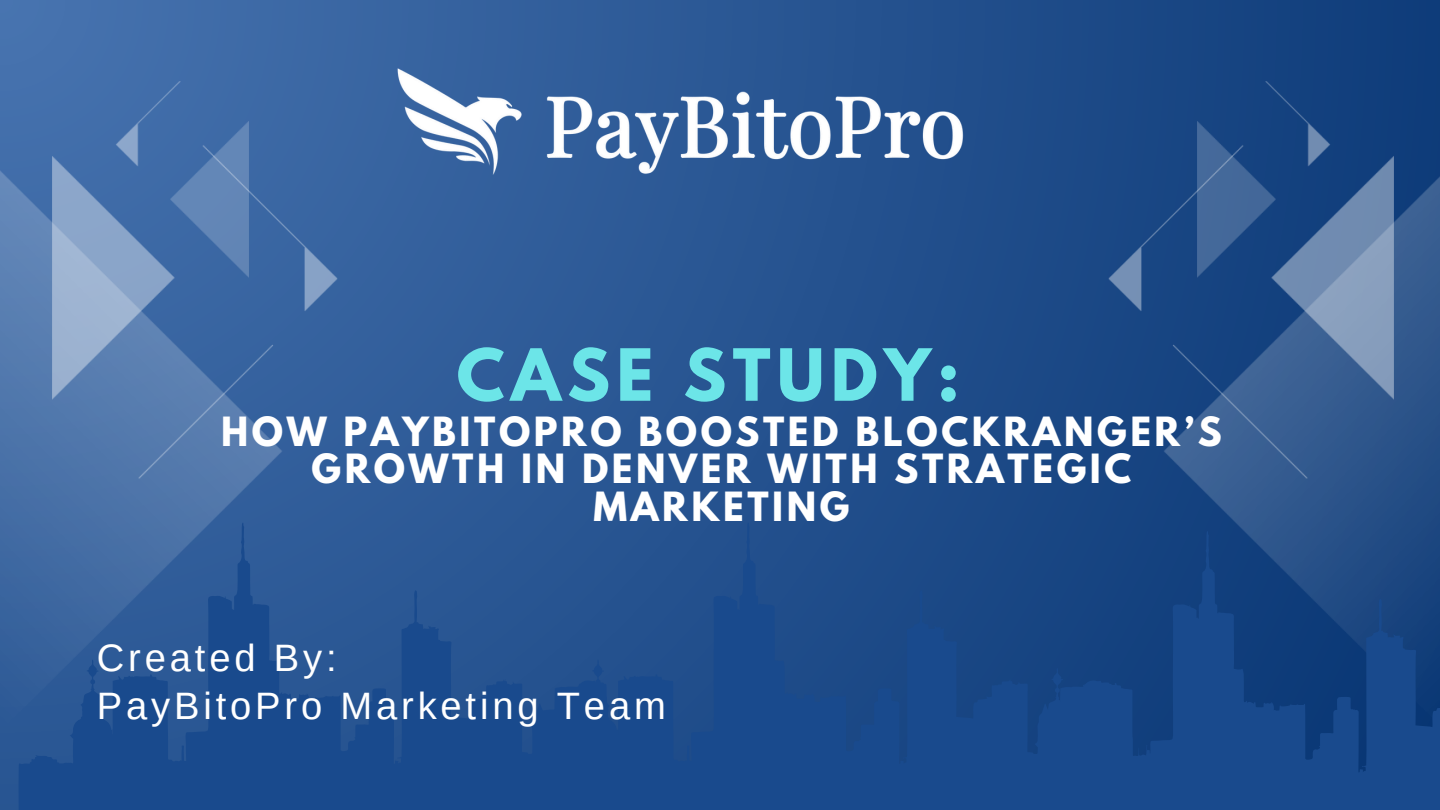
<style>
.page{position:relative;width:1440px;height:810px;background:#fff}
.page>*{position:absolute;margin:0;border:0;box-sizing:border-box;transform-origin:0 0}
.t1{font:700 63.7px "League Spartan";letter-spacing:.1em;color:#6ce5e8}
.t2{font:38.2px "Arimo";letter-spacing:.1em;color:#fff}
.t3{font:700 35.7px/37.5px "League Spartan";letter-spacing:.1em;color:#fff;text-align:center}
</style>
<div class="page">
<div style="left:0;top:0;width:1440px;height:810px;background:linear-gradient(to right,#4571ad,#0d3b79)"></div>
<svg style="left:692px;top:523px;width:417px;height:287px;background:#1b4a8a"></svg>
<svg style="left:930px;top:627px;width:5px;height:3px"></svg>
<img style="left:1109px;top:81px;width:331px;height:450px">
<img style="left:0;top:81px;width:337px;height:648px">
<svg style="left:982px;top:531px;width:458px;height:279px;background:#174585"></svg>
<svg style="left:1389px;top:635px;width:12px;height:3px"></svg>
<svg style="left:17px;top:523px;width:675px;height:287px;background:#245392"></svg>
<svg style="left:425px;top:627px;width:5px;height:3px"></svg>
<img style="left:379px;top:50px;width:627px;height:142px">
<p class="t1" style="left:457px;top:343px;width:504px">CASE STUDY:</p>
<p class="t3" style="left:221px;top:417px;width:1002px">HOW PAYBITOPRO BOOSTED BLOCKRANGER’S<br>GROWTH IN DENVER WITH STRATEGIC<br>MARKETING</p>
<p class="t2" style="left:97px;top:637px;width:241px">Created By:</p>
<p class="t2" style="left:97px;top:684px;width:570px">PayBitoPro Marketing Team</p>
</div>
